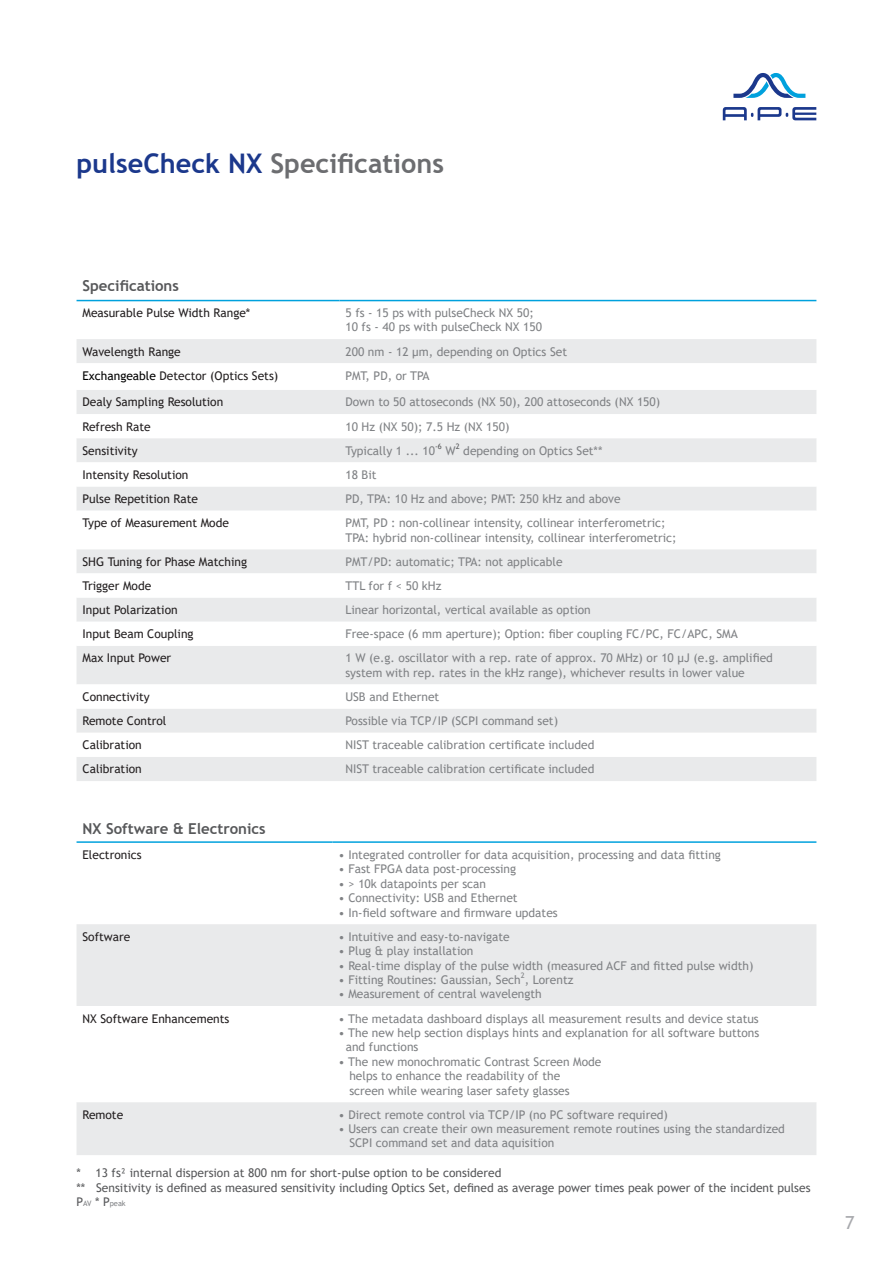
<style>
.page{position:relative;width:893px;height:1263px;background:#fff}
.page>*{position:absolute;margin:0;border:0;box-sizing:border-box;transform-origin:0 0}
.Seitenüberschrift_fe{font:700 27px "Trebuchet MS";color:#6c6d70}
.t1{font:18px "Trebuchet MS";color:#a8a9ad}
.Tabellen_Überschrift{font:700 15px "Trebuchet MS";color:#57585a}
.Tabellen_Text_rechts{font:12px/14.4px "Trebuchet MS";color:#808285}
.Tabellen_Text_links{font:12px "Trebuchet MS";color:#231f20}
.Fußnoten{font:12px "Trebuchet MS";color:#57585a}
.Fußnoten-2{font:7.5px "Trebuchet MS";color:#808285}
.Tabellen_Text_rechts-2{font:7.5px "Trebuchet MS";color:#57585a}
.Tabellen_Text_rechts-3{font:7.5px "Trebuchet MS";color:#808285}
.s1{color:#1b388c}
.s2{color:#000}
.s3{font-size:12px;color:#57585a}
</style>
<div class="page">
<svg style="left:723px;top:107px;width:93px;height:13px"></svg>
<svg style="left:733px;top:73px;width:72px;height:25px"></svg>
<div style="left:77px;top:339px;width:739px;height:442px;background:#e9eaeb"></div>
<svg style="left:77px;top:363px;width:739px;height:394px"></svg>
<hr style="left:77px;top:300px;width:262px;height:1px;background:#00a1dd">
<hr style="left:339px;top:300px;width:477px;height:1px;background:#00a1dd">
<div style="left:77px;top:924px;width:739px;height:231px;background:#e9eaeb"></div>
<svg style="left:77px;top:1006px;width:739px;height:96px"></svg>
<hr style="left:77px;top:841px;width:256px;height:2px;background:#00a1dd">
<hr style="left:333px;top:841px;width:483px;height:2px;background:#00a1dd">
<p class="Seitenüberschrift_fe" style="left:77px;top:147px;width:369px"><span class="s1">pulseCheck NX</span> Specifications</p>
<p class="Tabellen_Überschrift" style="left:83px;top:276px;width:98px">Specifications</p>
<p class="Tabellen_Text_links" style="left:83px;top:305px;width:169px">Measurable Pulse Width Range*</p>
<p class="Tabellen_Text_rechts" style="left:345px;top:305px;width:190px">5 fs - 15 ps with pulseCheck NX 50;</p>
<p class="Tabellen_Text_rechts" style="left:345px;top:320px;width:198px">10 fs - 40 ps with pulseCheck NX 150</p>
<p class="Tabellen_Text_links" style="left:83px;top:344px;width:100px">Wavelength Range</p>
<p class="Tabellen_Text_rechts" style="left:345px;top:344px;width:223px">200 nm - 12 µm, depending on Optics Set</p>
<p class="Tabellen_Text_links" style="left:83px;top:368px;width:197px"><span class="s2">Exchangeable</span> Detector (Optics Sets)</p>
<p class="Tabellen_Text_rechts" style="left:345px;top:368px;width:86px">PMT, PD, or TPA</p>
<p class="Tabellen_Text_links" style="left:83px;top:395px;width:142px">Dealy Sampling Resolution</p>
<p class="Tabellen_Text_rechts" style="left:345px;top:395px;width:316px">Down to 50 attoseconds (NX 50), 200 attoseconds (NX 150)</p>
<p class="Tabellen_Text_links" style="left:83px;top:419px;width:70px">Refresh Rate</p>
<p class="Tabellen_Text_rechts" style="left:345px;top:419px;width:166px">10 Hz (NX 50); 7.5 Hz (NX 150)</p>
<p class="Tabellen_Text_links" style="left:83px;top:443px;width:57px">Sensitivity</p>
<p class="Tabellen_Text_rechts" style="left:345px;top:443px;width:91px">Typically 1 ... 10</p>
<p class="Tabellen_Text_rechts-2" style="left:435px;top:441px;width:8px">-6</p>
<p class="Tabellen_Text_rechts-2" style="left:456px;top:441px;width:5px">2</p>
<p class="Tabellen_Text_rechts" style="left:463px;top:443px;width:141px">depending on Optics Set**</p>
<p class="Tabellen_Text_rechts" style="left:446px;top:443px;width:12px">W</p>
<p class="Tabellen_Text_links" style="left:83px;top:467px;width:107px">Intensity Resolution</p>
<p class="Tabellen_Text_rechts" style="left:345px;top:467px;width:33px">18 Bit</p>
<p class="Tabellen_Text_links" style="left:83px;top:491px;width:117px">Pulse Repetition Rate</p>
<p class="Tabellen_Text_rechts" style="left:345px;top:491px;width:277px">PD, TPA: 10 Hz and above; PMT: 250 kHz and above</p>
<p class="Tabellen_Text_links" style="left:83px;top:515px;width:148px">Type of Measurement Mode</p>
<p class="Tabellen_Text_rechts" style="left:345px;top:516px;width:322px">PMT, PD : non-collinear intensity, collinear interferometric;</p>
<p class="Tabellen_Text_rechts" style="left:345px;top:530px;width:333px">TPA: hybrid non-collinear intensity, collinear interferometric;</p>
<p class="Tabellen_Text_links" style="left:83px;top:554px;width:166px">SHG Tuning for Phase Matching</p>
<p class="Tabellen_Text_rechts" style="left:345px;top:554px;width:219px">PMT/PD: automatic; TPA: not applicable</p>
<p class="Tabellen_Text_links" style="left:83px;top:578px;width:70px">Trigger Mode</p>
<p class="Tabellen_Text_rechts" style="left:345px;top:578px;width:98px">TTL for f &lt; 50 kHz</p>
<p class="Tabellen_Text_links" style="left:83px;top:602px;width:97px">Input Polarization</p>
<p class="Tabellen_Text_rechts" style="left:345px;top:602px;width:247px">Linear horizontal, vertical available as option</p>
<p class="Tabellen_Text_links" style="left:83px;top:626px;width:113px">Input Beam Coupling</p>
<p class="Tabellen_Text_rechts" style="left:345px;top:627px;width:394px">Free-space (6 mm aperture); Option: fiber coupling FC/PC, FC/APC, SMA</p>
<p class="Tabellen_Text_links" style="left:83px;top:650px;width:90px">Max Input Power</p>
<p class="Tabellen_Text_rechts" style="left:345px;top:651px;width:429px">1 W (e.g. oscillator with a rep. rate of approx. 70 MHz) or 10 μJ (e.g. amplified system with rep. rates in the kHz range), whichever results in lower value</p>
<p class="Tabellen_Text_links" style="left:83px;top:689px;width:69px">Connectivity</p>
<p class="Tabellen_Text_rechts" style="left:345px;top:689px;width:95px">USB and Ethernet</p>
<p class="Tabellen_Text_links" style="left:83px;top:713px;width:85px">Remote Control</p>
<p class="Tabellen_Text_rechts" style="left:345px;top:713px;width:214px">Possible via TCP/IP (SCPI command set)</p>
<p class="Tabellen_Text_links" style="left:83px;top:737px;width:61px">Calibration</p>
<p class="Tabellen_Text_rechts" style="left:345px;top:738px;width:250px">NIST traceable calibration certificate included</p>
<p class="Tabellen_Text_links" style="left:83px;top:762px;width:61px">Calibration</p>
<p class="Tabellen_Text_rechts" style="left:345px;top:762px;width:250px">NIST traceable calibration certificate included</p>
<p class="Tabellen_Überschrift" style="left:83px;top:820px;width:185px">NX Software &amp; Electronics</p>
<p class="Tabellen_Text_links" style="left:83px;top:847px;width:61px">Electronics</p>
<p class="Tabellen_Text_rechts" style="left:339px;top:847px;width:384px">• Integrated controller for data acquisition, processing and data fitting</p>
<p class="Tabellen_Text_rechts" style="left:339px;top:862px;width:179px">• Fast FPGA data post-processing</p>
<p class="Tabellen_Text_rechts" style="left:339px;top:876px;width:149px">• &gt; 10k datapoints per scan</p>
<p class="Tabellen_Text_rechts" style="left:339px;top:891px;width:181px">• Connectivity: USB and Ethernet</p>
<p class="Tabellen_Text_rechts" style="left:339px;top:905px;width:221px">• In-field software and firmware updates</p>
<p class="Tabellen_Text_links" style="left:83px;top:929px;width:49px">Software</p>
<p class="Tabellen_Text_rechts" style="left:339px;top:929px;width:173px">• Intuitive and easy‑ to‑ navigate</p>
<p class="Tabellen_Text_rechts" style="left:339px;top:943px;width:136px">• Plug &amp; play installation</p>
<p class="Tabellen_Text_rechts" style="left:339px;top:958px;width:416px">• Real-time display of the pulse width (measured ACF and fitted pulse width)</p>
<p class="Tabellen_Text_rechts" style="left:339px;top:972px;width:236px">• Fitting Routines: Gaussian, Sech , Lorentz</p>
<p class="Tabellen_Text_rechts-3" style="left:521px;top:970px;width:5px">2</p>
<p class="Tabellen_Text_rechts" style="left:339px;top:987px;width:205px">• Measurement of central wavelength</p>
<p class="Tabellen_Text_links" style="left:83px;top:1011px;width:148px">NX Software Enhancements</p>
<p class="Tabellen_Text_rechts" style="left:339px;top:1011px;width:422px">• The metadata dashboard displays all measurement results and device status</p>
<p class="Tabellen_Text_rechts" style="left:339px;top:1025px;width:422px">• The new help section displays hints and explanation for all software buttons</p>
<p class="Tabellen_Text_rechts" style="left:346px;top:1040px;width:74px">and functions</p>
<p class="Tabellen_Text_rechts" style="left:339px;top:1054px;width:264px">• The new monochromatic Contrast Screen Mode</p>
<p class="Tabellen_Text_rechts" style="left:349px;top:1068px;width:212px">helps to enhance the readability of the</p>
<p class="Tabellen_Text_rechts" style="left:349px;top:1083px;width:222px">screen while wearing laser safety glasses</p>
<p class="Tabellen_Text_links" style="left:83px;top:1107px;width:42px">Remote</p>
<p class="Tabellen_Text_rechts" style="left:339px;top:1107px;width:331px">• Direct remote control via TCP/IP (no PC software required)</p>
<p class="Tabellen_Text_rechts" style="left:339px;top:1121px;width:448px">• Users can create their own measurement remote routines using the standardized</p>
<p class="Tabellen_Text_rechts" style="left:349px;top:1136px;width:207px">SCPI command set and data aquisition</p>
<p class="Fußnoten" style="left:77px;top:1165px;width:426px">* 13 fs² internal dispersion at 800 nm for short-pulse option to be considered</p>
<p class="Fußnoten" style="left:77px;top:1180px;width:735px">** Sensitivity is defined as measured sensitivity including Optics Set, defined as average power times peak power of the incident pulses</p>
<p class="Fußnoten-2" style="left:77px;top:1199px;width:51px"><span class="s3">P</span>AV <span class="s3">* P</span>peak</p>
<p class="t1" style="left:845px;top:1211px;width:11px">7</p>
</div>
